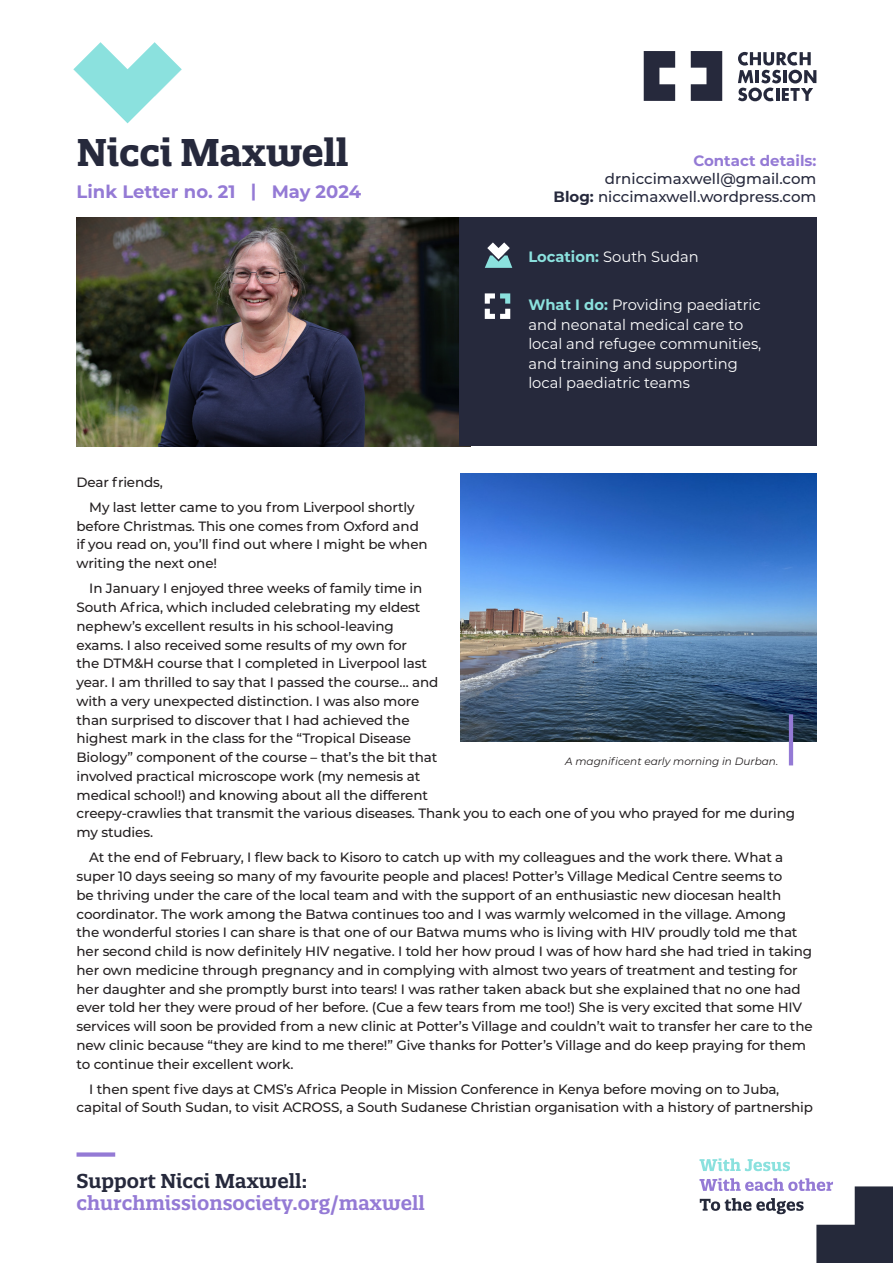
<style>
.page{position:relative;width:893px;height:1263px;background:#fff}
.page>*{position:absolute;margin:0;border:0;box-sizing:border-box;transform-origin:0 0}
.t1{font:700 37.5px "Quatro Slab";letter-spacing:-.01em;color:#26293c}
.t2{font:600 19.5px "Quatro Slab";color:#947ad5}
.t3{font:600 19.5px "Quatro Slab";color:#26293c}
.t4{font:700 18px "Montserrat";color:#947ad5}
.t5{font:15px/19.5px "Montserrat";color:#fff}
.t6{font:500 15px/18px "Montserrat";color:#26293c;text-align:right}
.t7{font:700 15px "Montserrat";color:#947ad5}
.t8{font:500 13.5px/18.8px "Montserrat";letter-spacing:-.01em;color:#231f20}
.t9{font:italic 10.5px "Montserrat";color:#231f20}
.s1{font-weight:700}
.s2{font-weight:700;color:#8be1de}
</style>
<div class="page">
<img style="left:77px;top:218px;width:382px;height:228px">
<div style="left:459px;top:217px;width:357px;height:229px;background:#26293c"></div>
<svg style="left:73px;top:42px;width:109px;height:81px"></svg>
<svg style="left:691px;top:51px;width:31px;height:50px"></svg>
<svg style="left:644px;top:51px;width:31px;height:50px"></svg>
<svg style="left:738px;top:52px;width:78px;height:49px"></svg>
<svg style="left:485px;top:242px;width:27px;height:26px"></svg>
<svg style="left:485px;top:293px;width:25px;height:26px"></svg>
<div style="left:77px;top:1152px;width:38px;height:5px;background:#947ad5"></div>
<svg style="left:699px;top:1158px;width:91px;height:13px"></svg>
<svg style="left:699px;top:1178px;width:194px;height:85px"></svg>
<img style="left:460px;top:474px;width:357px;height:267px">
<hr style="left:789px;top:714px;width:4px;height:51px;background:#947ad5">
<h1 class="t1" style="left:77px;top:129px;width:274px">Nicci Maxwell</h1>
<h3 class="t4" style="left:77px;top:179px;width:286px">Link Letter no. 21 | May 2024</h3>
<p class="t7" style="left:693px;top:150px;width:125px">Contact details:</p>
<p class="t6" style="left:553px;top:169px;width:264px">drniccimaxwell@gmail.com<br><span class="s1">Blog:</span> niccimaxwell.wordpress.com</p>
<p class="t5" style="left:528px;top:247px;width:172px"><span class="s2">Location:</span> South Sudan</p>
<p class="t5" style="left:528px;top:294px;width:235px"><span class="s2">What I do:</span> Providing paediatric and neonatal medical care to local and refugee communities, and training and supporting local paediatric teams</p>
<p class="t8" style="left:89px;top:469px;width:327px;line-height:25px;text-indent:-13px">Dear friends,<br>My last letter came to you from Liverpool shortly</p>
<p class="t8" style="left:77px;top:516px;width:353px">before Christmas. This one comes from Oxford and if you read on, you’ll find out where I might be when writing the next one!</p>
<p class="t8" style="left:77px;top:579px;width:720px;text-indent:13px">In January I enjoyed three weeks of family time in<br>South Africa, which included celebrating my eldest<br>nephew’s excellent results in his school-leaving<br>exams. I also received some results of my own for<br>the DTM&amp;H course that I completed in Liverpool last<br>year. I am thrilled to say that I passed the course… and<br>with a very unexpected distinction. I was also more<br>than surprised to discover that I had achieved the<br>highest mark in the class for the “Tropical Disease<br>Biology” component of the course – that’s the bit that<br>involved practical microscope work (my nemesis at<br>medical school!) and knowing about all the different<br>creepy-crawlies that transmit the various diseases. Thank you to each one of you who prayed for me during my studies.</p>
<p class="t8" style="left:77px;top:847px;width:738px;text-indent:13px">At the end of February, I flew back to Kisoro to catch up with my colleagues and the work there. What a super 10 days seeing so many of my favourite people and places! Potter’s Village Medical Centre seems to<br>be thriving under the care of the local team and with the support of an enthusiastic new diocesan health coordinator. The work among the Batwa continues too and I was warmly welcomed in the village. Among<br>the wonderful stories I can share is that one of our Batwa mums who is living with HIV proudly told me that her second child is now definitely HIV negative. I told her how proud I was of how hard she had tried in taking her own medicine through pregnancy and in complying with almost two years of treatment and testing for her daughter and she promptly burst into tears! I was rather taken aback but she explained that no one had ever told her they were proud of her before. (Cue a few tears from me too!) She is very excited that some HIV services will soon be provided from a new clinic at Potter’s Village and couldn’t wait to transfer her care to the new clinic because “they are kind to me there!” Give thanks for Potter’s Village and do keep praying for them to continue their excellent work.</p>
<p class="t8" style="left:77px;top:1079px;width:738px;text-indent:13px">I then spent five days at CMS’s Africa People in Mission Conference in Kenya before moving on to Juba, capital of South Sudan, to visit ACROSS, a South Sudanese Christian organisation with a history of partnership</p>
<p class="t9" style="left:565px;top:754px;width:215px">A magnificent early morning in Durban.</p>
<h2 class="t3" style="left:77px;top:1168px;width:232px">Support Nicci Maxwell:</h2>
<h2 class="t2" style="left:77px;top:1191px;width:350px">churchmissionsociety.org/maxwell</h2>
</div>
